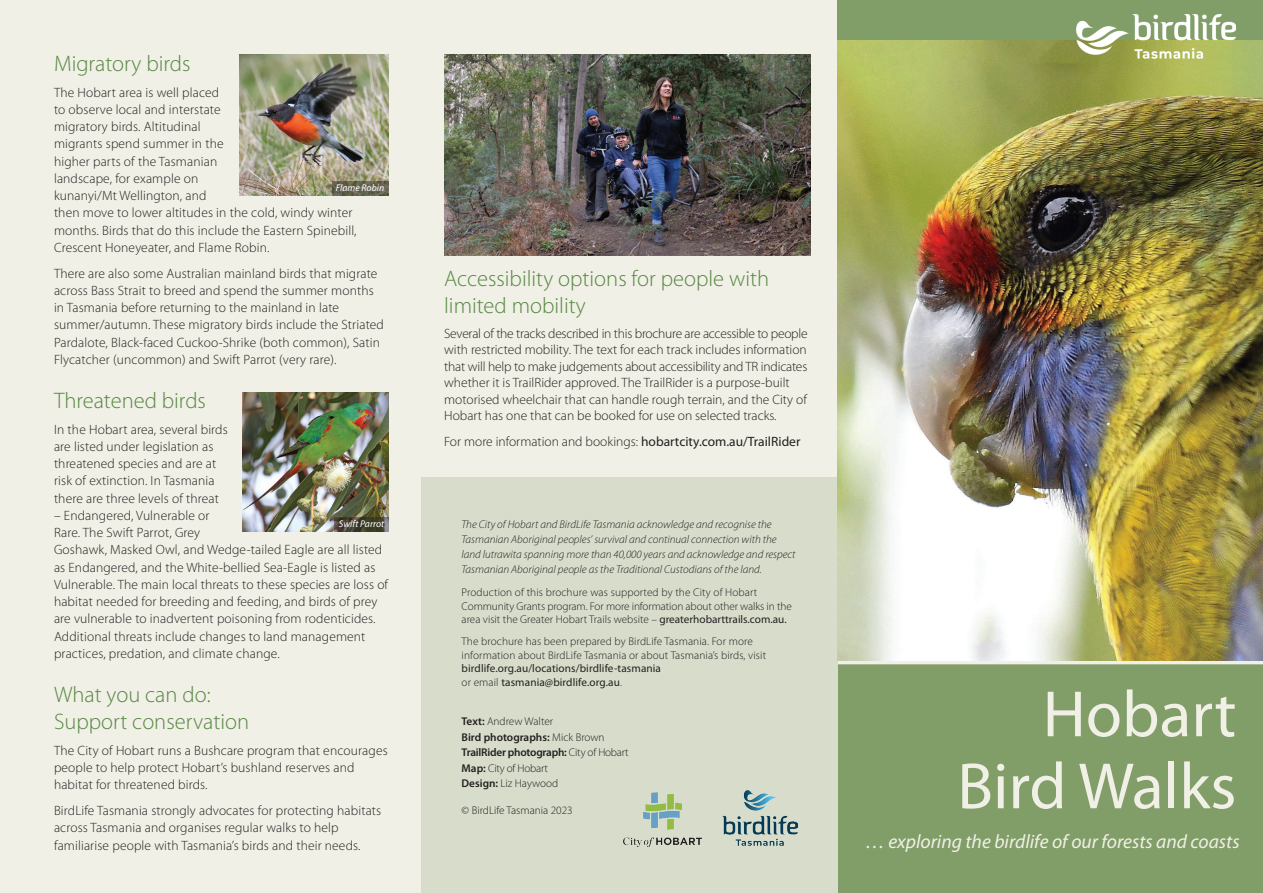
<style>
.page{position:relative;width:1263px;height:893px;background:#f0f0e6}
.page>*{position:absolute;margin:0;border:0;box-sizing:border-box;transform-origin:0 0}
.t1{font:66px/72px "Myriad Pro";color:#f0f0e6;text-align:right}
.t2{font:300 22.5px/27px "Myriad Pro";color:#588743}
.t3{font:italic 19.5px "Myriad Pro";color:#f0f0e6}
.t4{font:300 13.5px/17.2px "Myriad Pro";letter-spacing:.01em;color:#231f20}
.t5{font:300 11.25px/15.6px "Myriad Pro";color:#231f20}
.t6{font:italic 300 11.25px/15px "Myriad Pro";color:#231f20}
.t7{font:11.25px/13.5px "Myriad Pro";letter-spacing:.01em;color:#231f20}
.t8{font:italic 9.75px "Myriad Pro";color:#fff}
.s1{font-weight:400}
.s2{font-weight:300}
.s3{font-weight:600}
</style>
<div class="page">
<div style="left:838px;top:0;width:425px;height:893px;background:#819d68"></div>
<div style="left:838px;top:658px;width:425px;height:6px;background:#f0f0e6"></div>
<div style="left:421px;top:478px;width:417px;height:415px;background:#d8ddcb"></div>
<img style="left:444px;top:54px;width:366px;height:201px">
<img style="left:837px;top:40px;width:426px;height:621px">
<img style="left:239px;top:54px;width:150px;height:141px">
<img style="left:242px;top:393px;width:147px;height:138px">
<img style="left:1076px;top:15px;width:159px;height:46px">
<img style="left:723px;top:791px;width:74px;height:55px">
<svg style="left:334px;top:517px;width:55px;height:14px"></svg>
<svg style="left:333px;top:181px;width:56px;height:14px"></svg>
<img style="left:623px;top:792px;width:79px;height:55px">
<h2 class="t2" style="left:54px;top:50px;width:138px">Migratory birds</h2>
<p class="t4" style="left:54px;top:84px;width:304px">The Hobart area is well placed<br>to observe local and interstate<br>migratory birds. Altitudinal<br>migrants spend summer in the<br>higher parts of the Tasmanian<br>landscape, for example on<br>kunanyi/Mt Wellington, and<br>then move to lower altitudes in the cold, windy winter months. Birds that do this include the Eastern Spinebill, Crescent Honeyeater, and Flame Robin.</p>
<p class="t4" style="left:54px;top:265px;width:331px">There are also some Australian mainland birds that migrate across Bass Strait to breed and spend the summer months in Tasmania before returning to the mainland in late summer/autumn. These migratory birds include the Striated Pardalote, Black-faced Cuckoo-Shrike (both common), Satin Flycatcher (uncommon) and Swift Parrot (very rare).</p>
<h2 class="t2" style="left:54px;top:387px;width:153px">Threatened birds</h2>
<p class="t4" style="left:54px;top:421px;width:175px">In the Hobart area, several birds are listed under legislation as threatened species and are at risk of extinction. In Tasmania there are three levels of threat</p>
<p class="t4" style="left:54px;top:507px;width:336px">– Endangered, Vulnerable or<br>Rare. The Swift Parrot, Grey<br>Goshawk, Masked Owl, and Wedge-tailed Eagle are all listed as Endangered, and the White-bellied Sea-Eagle is listed as Vulnerable. The main local threats to these species are loss of habitat needed for breeding and feeding, and birds of prey are vulnerable to inadvertent poisoning from rodenticides.<br>Additional threats include changes to land management practices, predation, and climate change.</p>
<h2 class="t2" style="left:54px;top:681px;width:197px">What you can do:<br>Support conservation</h2>
<p class="t4" style="left:54px;top:742px;width:335px">The City of Hobart runs a Bushcare program that encourages people to help protect Hobart’s bushland reserves and habitat for threatened birds.</p>
<p class="t4" style="left:54px;top:802px;width:329px">BirdLife Tasmania strongly advocates for protecting habitats across Tasmania and organises regular walks to help familiarise people with Tasmania’s birds and their needs.</p>
<p class="t8" style="left:336px;top:182px;width:50px">Flame Robin</p>
<p class="t8" style="left:339px;top:518px;width:47px">Swift Parrot</p>
<h2 class="t2" style="left:444px;top:265px;width:326px">Accessibility options for people with limited mobility</h2>
<p class="t4" style="left:444px;top:325px;width:365px;line-height:16.5px">Several of the tracks described in this brochure are accessible to people with restricted mobility. The text for each track includes information that will help to make judgements about accessibility and TR indicates whether it is TrailRider approved. The TrailRider is a purpose-built motorised wheelchair that can handle rough terrain, and the City of Hobart has one that can be booked for use on selected tracks.</p>
<p class="t4" style="left:444px;top:433px;width:358px">For more information and bookings: <span class="s1">hobartcity.com.au/TrailRider</span></p>
<p class="t6" style="left:461px;top:517px;width:336px">The City of Hobart and BirdLife Tasmania acknowledge and recognise the Tasmanian Aboriginal peoples’ survival and continual connection with the land lutrawita spanning more than 40,000 years and acknowledge and respect Tasmanian Aboriginal people as the Traditional Custodians of the land.</p>
<p class="t5" style="left:462px;top:586px;width:332px;line-height:13.5px">Production of this brochure was supported by the City of Hobart<br>Community Grants program. For more information about other walks in the area visit the Greater Hobart Trails website – <span class="s1">greaterhobarttrails.com.au.</span></p>
<p class="t5" style="left:462px;top:635px;width:306px;line-height:13.5px">The brochure has been prepared by BirdLife Tasmania. For more information about BirdLife Tasmania or about Tasmania’s birds, visit</p>
<p class="t7" style="left:462px;top:662px;width:201px">birdlife.org.au/locations/birdlife-tasmania <span class="s2">or email</span> tasmania@birdlife.org.au<span class="s2">.</span></p>
<p class="t5" style="left:462px;top:713px;width:169px"><span class="s3">Text:</span> Andrew Walter<br><span class="s3">Bird photographs:</span> Mick Brown<br><span class="s3">TrailRider photograph:</span> City of Hobart<br><span class="s3">Map:</span> City of Hobart<br><span class="s3">Design:</span> Liz Haywood</p>
<p class="t5" style="left:462px;top:803px;width:113px">© BirdLife Tasmania 2023</p>
<h1 class="t1" style="left:957px;top:677px;width:281px">Hobart<br>Bird Walks</h1>
<h3 class="t3" style="left:865px;top:829px;width:376px">… exploring the birdlife of our forests and coasts</h3>
</div>
